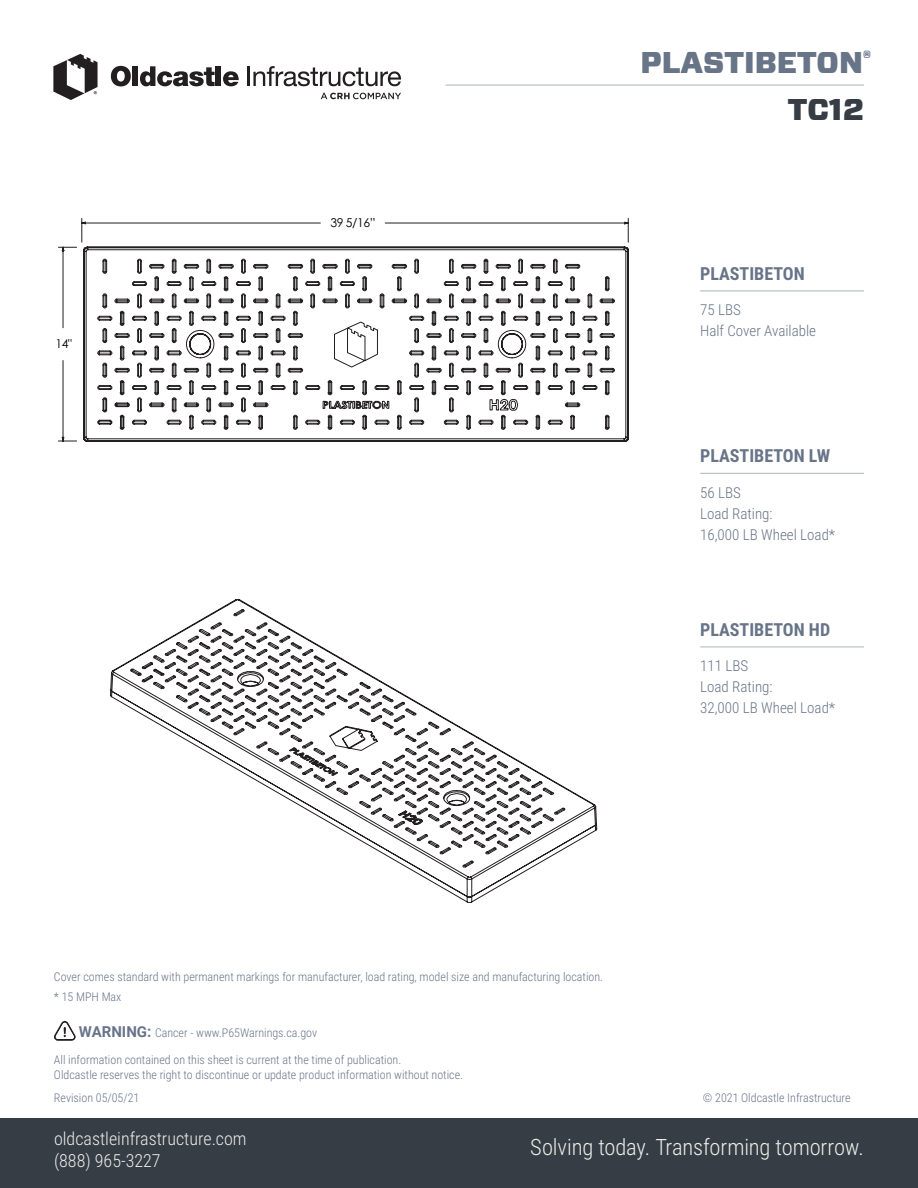
<style>
.page{position:relative;width:918px;height:1188px;background:#fff}
.page>*{position:absolute;margin:0;border:0;box-sizing:border-box;transform-origin:0 0}
.t1{font:900 30px "Forza";color:#687488}
.t2{font:900 30px "Forza";color:#363d44}
.t3{font:300 22.5px "Roboto Condensed";letter-spacing:-.005em;color:#ecedea}
.t4{font:300 18px "Roboto Condensed";color:#ecedea}
.t5{font:700 18px "Roboto Condensed";color:#687488}
.t6{font:300 15px/21px "Roboto Condensed";color:#687488}
.t7{font:12.15px "Century Gothic";color:#050504}
.t8{font:300 12px/19.5px "Roboto Condensed";color:#687488}
.t9{font:300 12px "Roboto Condensed";color:#687489}
.s1{font-family:"Roboto";font-weight:700;font-size:15px}
</style>
<div class="page">
<svg style="left:111px;top:66px;width:20px;height:20px"></svg>
<div style="left:133px;top:66px;width:5px;height:20px;background:#231f20"></div>
<svg style="left:140px;top:66px;width:75px;height:20px"></svg>
<div style="left:216px;top:66px;width:5px;height:20px;background:#231f20"></div>
<svg style="left:223px;top:71px;width:16px;height:15px"></svg>
<hr style="left:247px;top:66px;width:3px;height:20px;background:#231f20">
<svg style="left:253px;top:66px;width:148px;height:20px"></svg>
<svg style="left:53px;top:54px;width:45px;height:46px"></svg>
<svg style="left:321px;top:93px;width:80px;height:6px"></svg>
<hr style="left:446px;top:85px;width:418px;height:1px;background:#687488">
<div style="left:0;top:1119px;width:918px;height:69px;background:#363d44"></div>
<svg style="left:58px;top:218px;width:571px;height:224px"></svg>
<svg style="left:83px;top:247px;width:546px;height:195px"></svg>
<svg style="left:110px;top:599px;width:487px;height:304px"></svg>
<hr style="left:700px;top:290px;width:164px;height:1px;background:#687488">
<hr style="left:700px;top:473px;width:164px;height:1px;background:#687488">
<hr style="left:700px;top:646px;width:164px;height:1px;background:#687488">
<svg style="left:54px;top:1021px;width:22px;height:20px"></svg>
<h1 class="t1" style="left:641px;top:42px;width:232px">PLASTIBETON<sup>®</sup></h1>
<p class="t7" style="left:56px;top:336px;width:18px">14"</p>
<p class="t7" style="left:331px;top:215px;width:47px">39 5/16”</p>
<h1 class="t2" style="left:788px;top:90px;width:78px">TC12</h1>
<h3 class="t5" style="left:700px;top:261px;width:106px">PLASTIBETON</h3>
<p class="t6" style="left:700px;top:299px;width:117px">75 LBS<br>Half Cover Available</p>
<h3 class="t5" style="left:700px;top:443px;width:132px">PLASTIBETON LW</h3>
<p class="t6" style="left:700px;top:481px;width:137px">56 LBS<br>Load Rating:<br>16,000 LB Wheel Load*</p>
<h3 class="t5" style="left:700px;top:617px;width:132px">PLASTIBETON HD</h3>
<p class="t6" style="left:700px;top:655px;width:137px">111 LBS<br>Load Rating:<br>32,000 LB Wheel Load*</p>
<p class="t8" style="left:54px;top:967px;width:551px">Cover comes standard with permanent markings for manufacturer, load rating, model size and manufacturing location. * 15 MPH Max</p>
<p class="t9" style="left:79px;top:1024px;width:240px"><span class="s1">WARNING:</span> Cancer - www.P65Warnings.ca.gov</p>
<p class="t8" style="left:54px;top:1052px;width:411px;line-height:15px">All information contained on this sheet is current at the time of publication.<br>Oldcastle reserves the right to discontinue or update product information without notice.</p>
<p class="t8" style="left:54px;top:1088px;width:87px">Revision 05/05/21</p>
<p class="t8" style="left:703px;top:1088px;width:149px">© 2021 Oldcastle Infrastructure</p>
<h3 class="t4" style="left:54px;top:1126px;width:194px">oldcastleinfrastructure.com</h3>
<h2 class="t3" style="left:530px;top:1132px;width:335px">Solving today. Transforming tomorrow.</h2>
<h3 class="t4" style="left:54px;top:1148px;width:108px">(888) 965-3227</h3>
</div>
